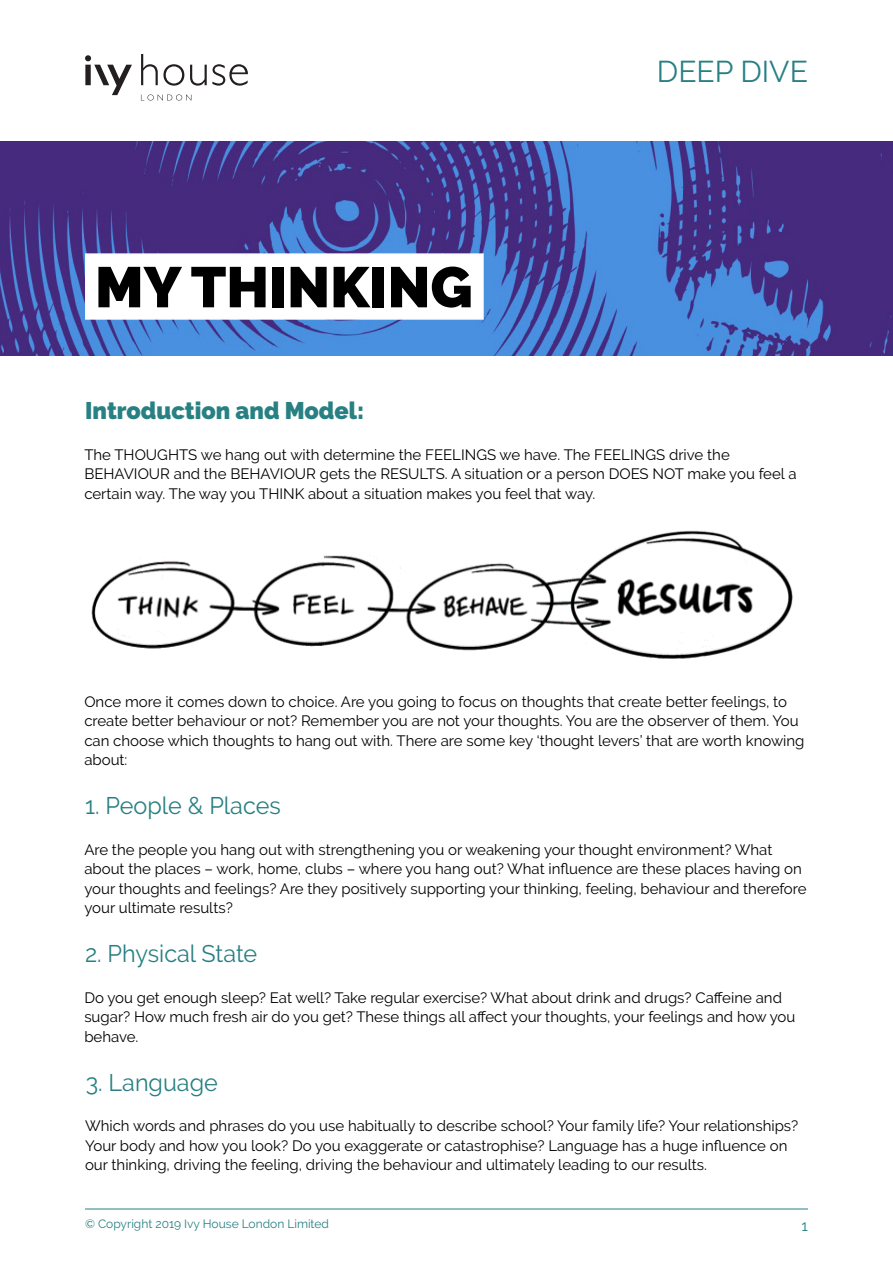
<style>
.page{position:relative;width:893px;height:1263px;background:#fff}
.page>*{position:absolute;margin:0;border:0;box-sizing:border-box;transform-origin:0 0}
.t1{font:900 57px "Raleway";color:#000}
.t2{font:30px "Raleway";color:#288082}
.Ivy_House_Heading{font:24px "Raleway";color:#288082}
.Ivy_House_Heading-2{font:900 24px "Raleway";color:#288082}
.Ivy_House_Body{font:15px/19.5px "Raleway";color:#000}
.t3{font:15px "Raleway";color:#288082}
.t4{font:12px "Raleway";color:#288082}
</style>
<div class="page">
<svg style="left:141px;top:54px;width:43px;height:32px"></svg>
<svg style="left:190px;top:64px;width:58px;height:22px"></svg>
<svg style="left:141px;top:94px;width:50px;height:7px"></svg>
<svg style="left:85px;top:55px;width:47px;height:40px"></svg>
<hr style="left:85px;top:1208px;width:723px;height:1px;background:#288082">
<img style="left:91px;top:530px;width:702px;height:129px">
<img style="left:0;top:141px;width:893px;height:214px">
<div style="left:85px;top:253px;width:399px;height:67px;background:#fff;border:2px solid #fff"></div>
<p class="t1" style="left:95px;top:254px;width:379px">MY THINKING</p>
<p class="Ivy_House_Heading-2" style="left:85px;top:397px;width:281px">Introduction and Model:</p>
<p class="t2" style="left:657px;top:54px;width:153px">DEEP DIVE</p>
<p class="Ivy_House_Body" style="left:84px;top:444px;width:714px">The THOUGHTS we hang out with determine the FEELINGS we have. The FEELINGS drive the<br>BEHAVIOUR and the BEHAVIOUR gets the RESULTS. A situation or a person DOES NOT make you feel a certain way. The way you THINK about a situation makes you feel that way.</p>
<p class="Ivy_House_Body" style="left:84px;top:692px;width:722px">Once more it comes down to choice. Are you going to focus on thoughts that create better feelings, to create better behaviour or not? Remember you are not your thoughts. You are the observer of them. You can choose which thoughts to hang out with. There are some key ‘thought levers’ that are worth knowing about:</p>
<p class="Ivy_House_Heading" style="left:85px;top:792px;width:197px">1. People &amp; Places</p>
<p class="Ivy_House_Body" style="left:84px;top:840px;width:724px">Are the people you hang out with strengthening you or weakening your thought environment? What about the places – work, home, clubs – where you hang out? What influence are these places having on your thoughts and feelings? Are they positively supporting your thinking, feeling, behaviour and therefore your ultimate results?</p>
<p class="Ivy_House_Heading" style="left:85px;top:940px;width:174px">2. Physical State</p>
<p class="Ivy_House_Body" style="left:84px;top:988px;width:713px">Do you get enough sleep? Eat well? Take regular exercise? What about drink and drugs? Caffeine and sugar? How much fresh air do you get? These things all affect your thoughts, your feelings and how you behave.</p>
<p class="Ivy_House_Heading" style="left:86px;top:1068px;width:134px">3. Language</p>
<p class="Ivy_House_Body" style="left:85px;top:1116px;width:715px">Which words and phrases do you use habitually to describe school? Your family life? Your relationships?<br>Your body and how you look? Do you exaggerate or catastrophise? Language has a huge influence on our thinking, driving the feeling, driving the behaviour and ultimately leading to our results.</p>
<p class="t4" style="left:85px;top:1216px;width:245px">© Copyright 2019 Ivy House London Limited</p>
<p class="t3" style="left:801px;top:1217px;width:8px">1</p>
</div>
